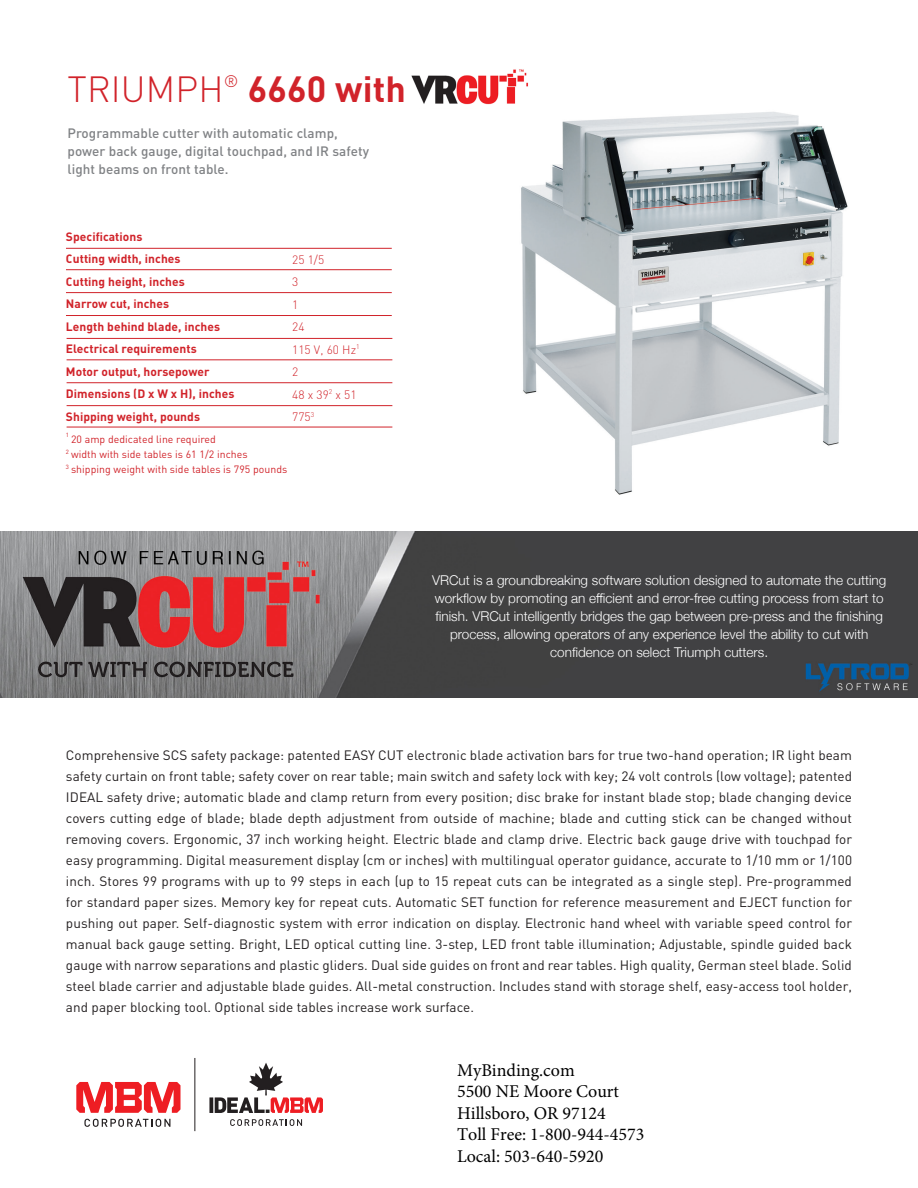
<style>
.page{position:relative;width:918px;height:1188px;background:#fff}
.page>*{position:absolute;margin:0;border:0;box-sizing:border-box;transform-origin:0 0}
.t1{font:700 36px "DIN";letter-spacing:.005em;color:#d1232a}
.t2{font:18px/21.6px "Minion Pro";color:#000}
.t3{font:13.5px/21px "DIN";letter-spacing:.005em;color:#231f20;text-align:justify}
.t4{font:300 13.5px/18px "Helvetica Neue";color:#fff;text-align:center}
.t5{font:500 13.5px "DIN";letter-spacing:.005em;color:#808285}
.t6{font:700 12px "DIN";letter-spacing:.005em;color:#d1232a}
.t7{font:300 12px "DIN";letter-spacing:.005em;color:#d1232a}
.t8{font:10.5px "DIN";letter-spacing:.005em;color:#d1232a}
.t9{font:6px "DIN";color:#d1232a}
.s1{font-weight:300}
</style>
<div class="page">
<img style="left:521px;top:112px;width:327px;height:383px">
<img style="left:0;top:532px;width:918px;height:166px">
<svg style="left:84px;top:1119px;width:86px;height:8px"></svg>
<svg style="left:76px;top:1082px;width:105px;height:31px"></svg>
<svg style="left:230px;top:1119px;width:72px;height:7px"></svg>
<svg style="left:209px;top:1097px;width:4px;height:16px"></svg>
<svg style="left:215px;top:1063px;width:108px;height:50px"></svg>
<hr style="left:195px;top:1058px;width:1px;height:73px;background:#231f20">
<hr style="left:66px;top:248px;width:326px;height:1px;background:#d1232a">
<hr style="left:66px;top:269px;width:326px;height:1px;background:#d1232a">
<hr style="left:66px;top:292px;width:326px;height:1px;background:#d1232a">
<hr style="left:66px;top:315px;width:326px;height:1px;background:#d1232a">
<hr style="left:67px;top:338px;width:325px;height:1px;background:#d1232a">
<hr style="left:67px;top:359px;width:325px;height:1px;background:#d1232a">
<hr style="left:67px;top:382px;width:325px;height:1px;background:#d1232a">
<hr style="left:67px;top:405px;width:325px;height:1px;background:#d1232a">
<hr style="left:67px;top:427px;width:325px;height:1px;background:#d1232a">
<img style="left:411px;top:69px;width:117px;height:36px">
<p class="t1" style="left:68px;top:65px;width:340px"><span class="s1">TRIUMPH</span><sup>®</sup> 6660 with</p>
<p class="t5" style="left:68px;top:124px;width:272px">Programmable cutter with automatic clamp,</p>
<p class="t5" style="left:68px;top:142px;width:303px">power back gauge, digital touchpad, and IR safety</p>
<p class="t5" style="left:68px;top:160px;width:163px">light beams on front table.</p>
<p class="t6" style="left:66px;top:228px;width:78px">Specifications</p>
<p class="t6" style="left:66px;top:251px;width:116px">Cutting width, inches</p>
<p class="t6" style="left:66px;top:273px;width:120px">Cutting height, inches</p>
<p class="t6" style="left:66px;top:296px;width:105px">Narrow cut, inches</p>
<p class="t6" style="left:66px;top:318px;width:156px">Length behind blade, inches</p>
<p class="t6" style="left:66px;top:341px;width:132px">Electrical requirements</p>
<p class="t6" style="left:66px;top:363px;width:145px">Motor output, horsepower</p>
<p class="t6" style="left:66px;top:386px;width:170px">Dimensions (D x W x H), inches</p>
<p class="t6" style="left:66px;top:408px;width:136px">Shipping weight, pounds</p>
<p class="t9" style="left:66px;top:431px;width:5px">1</p>
<p class="t8" style="left:71px;top:433px;width:146px">20 amp dedicated line required</p>
<p class="t8" style="left:66px;top:448px;width:183px"><sup>2</sup> width with side tables is 61 1/2 inches</p>
<p class="t8" style="left:66px;top:463px;width:223px"><sup>3</sup> shipping weight with side tables is 795 pounds</p>
<p class="t7" style="left:292px;top:252px;width:34px">25 1/5</p>
<p class="t7" style="left:292px;top:274px;width:8px">3</p>
<p class="t7" style="left:292px;top:297px;width:8px">1</p>
<p class="t7" style="left:292px;top:319px;width:14px">24</p>
<p class="t7" style="left:292px;top:342px;width:69px">115 V, 60 Hz<sup>1</sup></p>
<p class="t7" style="left:292px;top:364px;width:8px">2</p>
<p class="t7" style="left:292px;top:387px;width:66px">48 x 39<sup>2</sup> x 51</p>
<p class="t7" style="left:292px;top:409px;width:24px">775<sup>3</sup></p>
<p class="t4" style="left:432px;top:571px;width:456px">VRCut is a groundbreaking software solution designed to automate the cutting workflow by promoting an efficient and error-free cutting process from start to finish. VRCut intelligently bridges the gap between pre-press and the finishing process, allowing operators of any experience level the ability to cut with confidence on select Triumph cutters.</p>
<p class="t3" style="left:66px;top:745px;width:788px">Comprehensive SCS safety package: patented EASY CUT electronic blade activation bars for true two-hand operation; IR light beam safety curtain on front table; safety cover on rear table; main switch and safety lock with key; 24 volt controls (low voltage); patented IDEAL safety drive; automatic blade and clamp return from every position; disc brake for instant blade stop; blade changing device covers cutting edge of blade; blade depth adjustment from outside of machine; blade and cutting stick can be changed without removing covers. Ergonomic, 37 inch working height. Electric blade and clamp drive. Electric back gauge drive with touchpad for easy programming. Digital measurement display (cm or inches) with multilingual operator guidance, accurate to 1/10 mm or 1/100 inch. Stores 99 programs with up to 99 steps in each (up to 15 repeat cuts can be integrated as a single step). Pre-programmed for standard paper sizes. Memory key for repeat cuts. Automatic SET function for reference measurement and EJECT function for pushing out paper. Self-diagnostic system with error indication on display. Electronic hand wheel with variable speed control for manual back gauge setting. Bright, LED optical cutting line. 3-step, LED front table illumination; Adjustable, spindle guided back gauge with narrow separations and plastic gliders. Dual side guides on front and rear tables. High quality, German steel blade. Solid steel blade carrier and adjustable blade guides. All-metal construction. Includes stand with storage shelf, easy-access tool holder, and paper blocking tool. Optional side tables increase work surface.</p>
<h2 class="t2" style="left:457px;top:1059px;width:189px">MyBinding.com<br>5500 NE Moore Court<br>Hillsboro, OR 97124<br>Toll Free: 1-800-944-4573<br>Local: 503-640-5920</h2>
</div>
